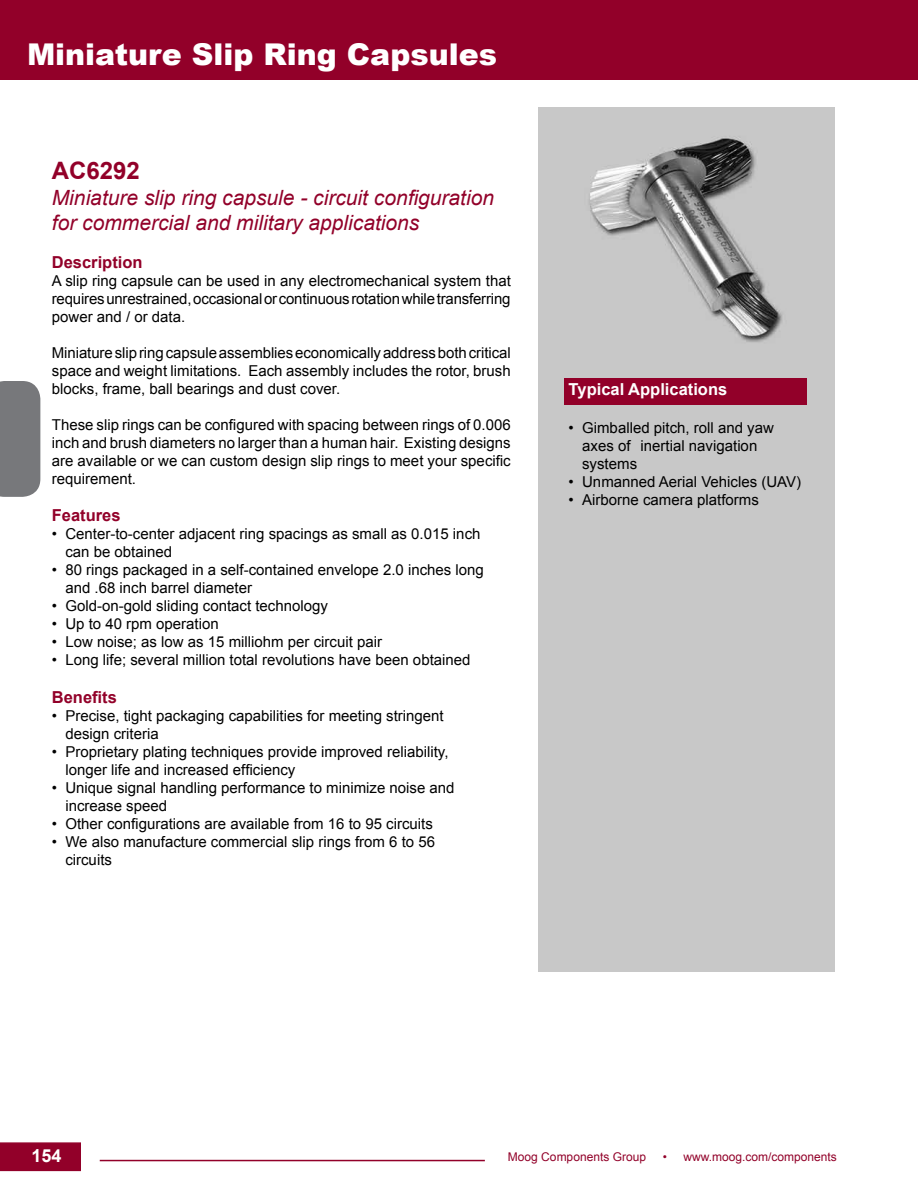
<style>
.page{position:relative;width:918px;height:1188px;background:#fff}
.page>*{position:absolute;margin:0;border:0;box-sizing:border-box;transform-origin:0 0}
.t1{font:900 30px "Arial";color:#fff}
.t2{font:700 24px "Arial";color:#920029}
.t3{font:italic 21px/25.2px "Arial";color:#920029}
.t4{font:700 18px "Arial";color:#fff}
.t5{font:700 16.5px "Arial";color:#920029}
.t6{font:700 16.5px "Arial";color:#fff}
.t7{font:15px/18px "Arial";color:#000}
.t8{font:12px "Arial";color:#920029}
</style>
<div class="page">
<div style="left:0;top:1142px;width:81px;height:29px;background:#920029"></div>
<hr style="left:100px;top:1160px;width:385px;height:1px;background:#920029">
<div style="left:0;top:0;width:918px;height:79px;background:#920029"></div>
<div style="left:0;top:381px;width:40px;height:116px;background:#77787b"></div>
<div style="left:539px;top:108px;width:295px;height:864px;background:#c8c8c8"></div>
<div style="left:564px;top:378px;width:243px;height:27px;background:#920029"></div>
<h1 class="t1" style="left:27px;top:33px;width:472px">Miniature Slip Ring Capsules</h1>
<h2 class="t2" style="left:52px;top:155px;width:90px">AC6292</h2>
<h3 class="t3" style="left:52px;top:185px;width:444px">Miniature slip ring capsule - circuit configuration for commercial and military applications</h3>
<p class="t5" style="left:52px;top:251px;width:92px">Description</p>
<p class="t7" style="left:52px;top:272px;width:461px;text-align:justify">A slip ring capsule can be used in any electromechanical system that requires unrestrained, occasional or continuous rotation while transferring power and / or data.</p>
<p class="t7" style="left:52px;top:344px;width:460px;text-align:justify">Miniature slip ring capsule assemblies economically address both critical space and weight limitations. Each assembly includes the rotor, brush blocks, frame, ball bearings and dust cover.</p>
<p class="t7" style="left:52px;top:416px;width:460px;text-align:justify">These slip rings can be configured with spacing between rings of 0.006 inch and brush diameters no larger than a human hair. Existing designs are available or we can custom design slip rings to meet your specific requirement.</p>
<p class="t5" style="left:52px;top:505px;width:70px">Features</p>
<p class="t7" style="left:65px;top:525px;width:417px;text-indent:-14px">• Center-to-center adjacent ring spacings as small as 0.015 inch can be obtained</p>
<p class="t7" style="left:65px;top:561px;width:420px;text-indent:-14px">• 80 rings packaged in a self-contained envelope 2.0 inches long and .68 inch barrel diameter</p>
<p class="t7" style="left:52px;top:597px;width:278px">• Gold-on-gold sliding contact technology</p>
<p class="t7" style="left:52px;top:615px;width:168px">• Up to 40 rpm operation</p>
<p class="t7" style="left:52px;top:633px;width:332px">• Low noise; as low as 15 milliohm per circuit pair</p>
<p class="t7" style="left:52px;top:651px;width:420px">• Long life; several million total revolutions have been obtained</p>
<p class="t5" style="left:52px;top:686px;width:67px">Benefits</p>
<p class="t7" style="left:65px;top:707px;width:380px;text-indent:-14px">• Precise, tight packaging capabilities for meeting stringent design criteria</p>
<p class="t7" style="left:65px;top:743px;width:385px;text-indent:-14px">• Proprietary plating techniques provide improved reliability, longer life and increased efficiency</p>
<p class="t7" style="left:65px;top:779px;width:391px;text-indent:-14px">• Unique signal handling performance to minimize noise and increase speed</p>
<p class="t7" style="left:52px;top:815px;width:383px">• Other configurations are available from 16 to 95 circuits</p>
<p class="t7" style="left:65px;top:833px;width:371px;text-indent:-14px">• We also manufacture commercial slip rings from 6 to 56 circuits</p>
<p class="t6" style="left:569px;top:379px;width:160px">Typical Applications</p>
<p class="t7" style="left:582px;top:419px;width:193px;text-indent:-14px">• Gimballed pitch, roll and yaw axes of inertial navigation systems</p>
<p class="t7" style="left:569px;top:473px;width:234px">• Unmanned Aerial Vehicles (UAV)</p>
<p class="t7" style="left:569px;top:491px;width:192px">• Airborne camera platforms</p>
<p class="t4" style="left:31px;top:1143px;width:32px">154</p>
<p class="t8" style="left:508px;top:1148px;width:140px">Moog Components Group</p>
<p class="t8" style="left:663px;top:1148px;width:176px">• www.moog.com/components</p>
</div>
